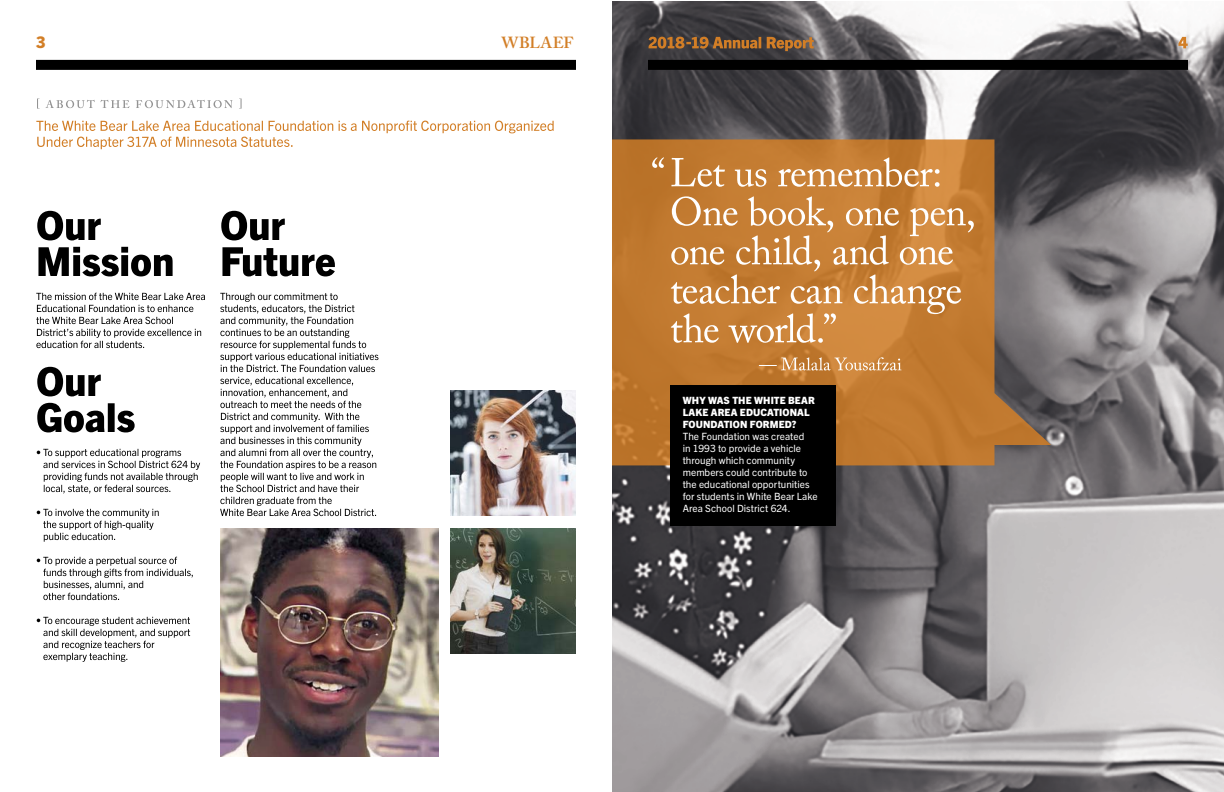
<style>
.page{position:relative;width:1224px;height:792px;background:#fff}
.page>*{position:absolute;margin:0;border:0;box-sizing:border-box;transform-origin:0 0}
.t1{font:600 16px "Adobe Caslon Pro";letter-spacing:.02em;color:#d27e26}
.t2{font:800 16px "Trade Gothic Next LT Pro";color:#d27e26}
.t3{font:10px/12px "Trade Gothic Next LT Pro";color:#fff}
.t4{font:800 10px/12px "Trade Gothic Next LT Pro";letter-spacing:.01em;color:#fff}
</style>
<div class="page">
<img style="left:612px;top:2px;width:612px;height:790px">
<img style="left:220px;top:528px;width:218px;height:228px">
<img style="left:450px;top:528px;width:126px;height:126px">
<img style="left:450px;top:390px;width:126px;height:126px">
<svg style="left:37px;top:617px;width:153px;height:45px"></svg>
<svg style="left:37px;top:557px;width:156px;height:43px"></svg>
<svg style="left:37px;top:509px;width:122px;height:33px"></svg>
<svg style="left:37px;top:449px;width:163px;height:45px"></svg>
<svg style="left:37px;top:403px;width:98px;height:29px"></svg>
<svg style="left:37px;top:367px;width:64px;height:29px"></svg>
<svg style="left:36px;top:293px;width:169px;height:55px"></svg>
<svg style="left:38px;top:247px;width:135px;height:29px"></svg>
<svg style="left:37px;top:211px;width:64px;height:29px"></svg>
<svg style="left:220px;top:293px;width:158px;height:223px"></svg>
<svg style="left:222px;top:247px;width:113px;height:29px"></svg>
<svg style="left:221px;top:211px;width:64px;height:29px"></svg>
<svg style="left:36px;top:121px;width:518px;height:28px"></svg>
<svg style="left:37px;top:99px;width:205px;height:10px"></svg>
<svg style="left:612px;top:139px;width:439px;height:326px;background:#aa723a"></svg>
<svg style="left:759px;top:357px;width:142px;height:13px;background:#d1985c"></svg>
<svg style="left:671px;top:196px;width:303px;height:147px;background:#ce9151"></svg>
<svg style="left:671px;top:157px;width:269px;height:30px;background:#d0965b"></svg>
<svg style="left:652px;top:157px;width:12px;height:11px"></svg>
<svg style="left:1178px;top:37px;width:10px;height:11px"></svg>
<div style="left:648px;top:60px;width:540px;height:10px;background:#000"></div>
<div style="left:36px;top:60px;width:540px;height:10px;background:#000"></div>
<svg style="left:649px;top:37px;width:165px;height:14px;background:#7c5735"></svg>
<div style="left:670px;top:385px;width:166px;height:141px;background:#000"></div>
<h1 class="t2" style="left:36px;top:31px;width:11px">3</h1>
<h1 class="t1" style="left:502px;top:33px;width:74px">WBLAEF</h1>
<p class="t4" style="left:683px;top:394px;width:133px">WHY WAS THE WHITE BEAR<br>LAKE AREA EDUCATIONAL<br>FOUNDATION FORMED?</p>
<p class="t3" style="left:683px;top:430px;width:136px">The Foundation was created<br>in 1993 to provide a vehicle through which community members could contribute to the educational opportunities for students in White Bear Lake<br>Area School District 624.</p>
</div>
